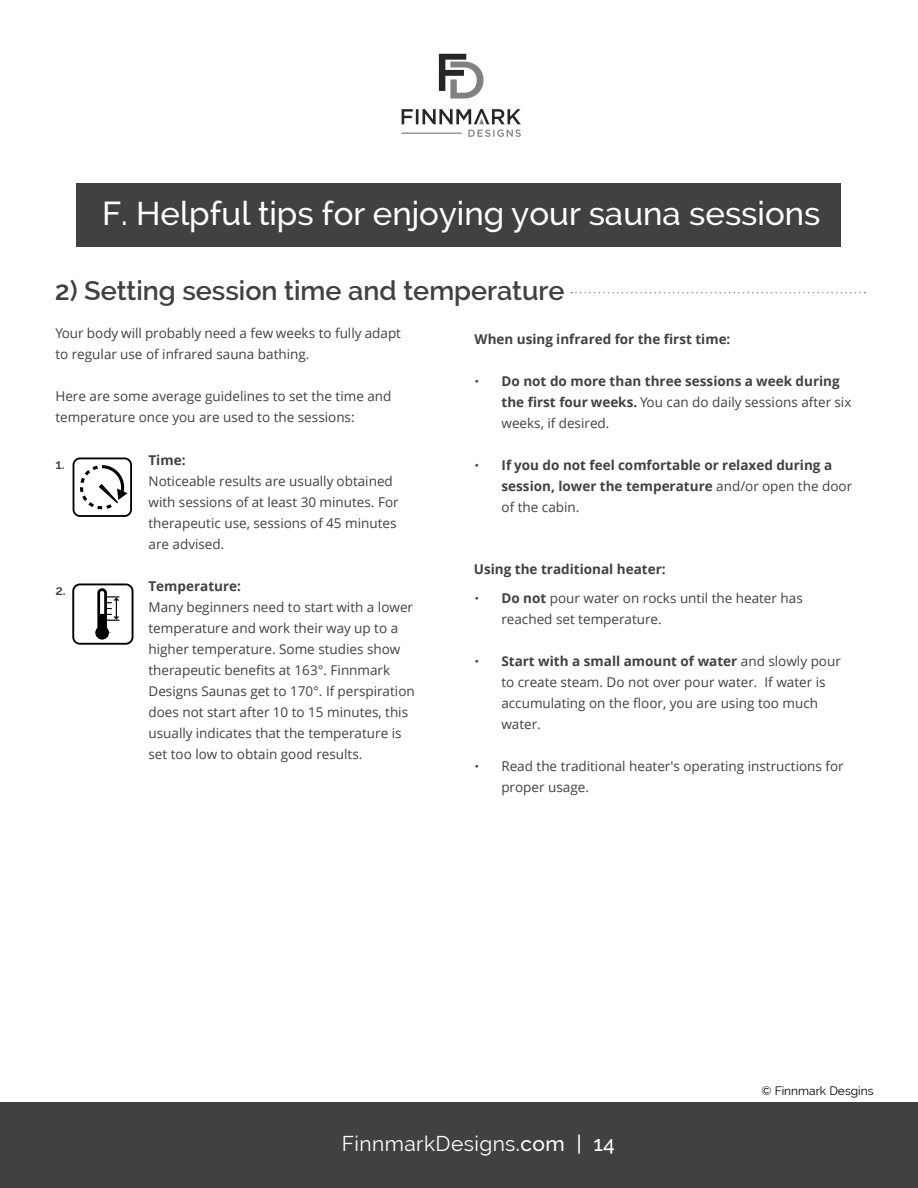
<style>
.page{position:relative;width:918px;height:1188px;background:#fff}
.page>*{position:absolute;margin:0;border:0;box-sizing:border-box;transform-origin:0 0}
.t1{font:500 33px "Raleway";color:#fff}
.t2{font:600 27px "Raleway";color:#414042}
.t3{font:21px "Raleway";letter-spacing:.02em;color:#fff}
.t4{font:13.5px/21px "Open Sans";color:#414042}
.t5{font:700 13.5px/21px "Open Sans";color:#414042}
.t6{font:600 13.5px "Raleway";color:#414042}
.t7{font:12px "Raleway";color:#000}
.s1{font-family:"Raleway";font-weight:600}
.s2{font-weight:400}
.s3{font-weight:700}
.s4{font-weight:500}
</style>
<div class="page">
<div style="left:0;top:1102px;width:918px;height:86px;background:#414042"></div>
<svg style="left:571px;top:292px;width:294px;height:1px"></svg>
<div style="left:76px;top:184px;width:766px;height:63px;background:#414042"></div>
<svg style="left:73px;top:457px;width:59px;height:60px"></svg>
<svg style="left:72px;top:583px;width:61px;height:62px"></svg>
<img style="left:401px;top:53px;width:120px;height:84px">
<h1 class="t1" style="left:102px;top:194px;width:720px">F. Helpful tips for enjoying your sauna sessions</h1>
<h2 class="t2" style="left:55px;top:275px;width:511px">2) Setting session time and temperature</h2>
<p class="t4" style="left:55px;top:322px;width:347px">Your body will probably need a few weeks to fully adapt to regular use of infrared sauna bathing.</p>
<p class="t4" style="left:55px;top:385px;width:338px">Here are some average guidelines to set the time and temperature once you are used to the sessions:</p>
<p class="t6" style="left:55px;top:456px;width:11px">1.</p>
<p class="t5" style="left:475px;top:329px;width:257px">When using infrared for the first time:</p>
<p class="t5" style="left:502px;top:370px;width:351px;text-indent:-27px"><span class="s1">•</span> Do not do more than three sessions a week during the first four weeks. <span class="s2">You can do daily sessions after six weeks, if desired.</span></p>
<p class="t5" style="left:502px;top:454px;width:352px;text-indent:-27px"><span class="s1">•</span> If you do not feel comfortable or relaxed during a session, lower the temperature <span class="s2">and/or open the door of the cabin.</span></p>
<p class="t5" style="left:148px;top:450px;width:39px">Time:</p>
<p class="t4" style="left:148px;top:471px;width:252px">Noticeable results are usually obtained with sessions of at least 30 minutes. For therapeutic use, sessions of 45 minutes are advised.</p>
<p class="t5" style="left:148px;top:576px;width:94px">Temperature:</p>
<p class="t4" style="left:148px;top:597px;width:268px">Many beginners need to start with a lower temperature and work their way up to a higher temperature. Some studies show therapeutic benefits at 163°. Finnmark Designs Saunas get to 170°. If perspiration does not start after 10 to 15 minutes, this usually indicates that the temperature is set too low to obtain good results.</p>
<p class="t5" style="left:474px;top:558px;width:193px">Using the traditional heater:</p>
<p class="t4" style="left:501px;top:587px;width:303px;text-indent:-27px"><span class="s1">•</span> <span class="s3">Do not</span> pour water on rocks until the heater has reached set temperature.</p>
<p class="t4" style="left:501px;top:650px;width:341px;text-indent:-27px"><span class="s1">•</span> <span class="s3">Start with a small amount of water</span> and slowly pour to create steam. Do not over pour water. If water is accumulating on the floor, you are using too much water.</p>
<p class="t4" style="left:501px;top:755px;width:344px;text-indent:-27px"><span class="s1">•</span> Read the traditional heater's operating instructions for proper usage.</p>
<p class="t6" style="left:55px;top:582px;width:12px">2.</p>
<h3 class="t3" style="left:342px;top:1132px;width:275px">FinnmarkDesigns<span class="s4">.com | 14</span></h3>
<p class="t7" style="left:762px;top:1083px;width:114px">© Finnmark Desgins</p>
</div>
